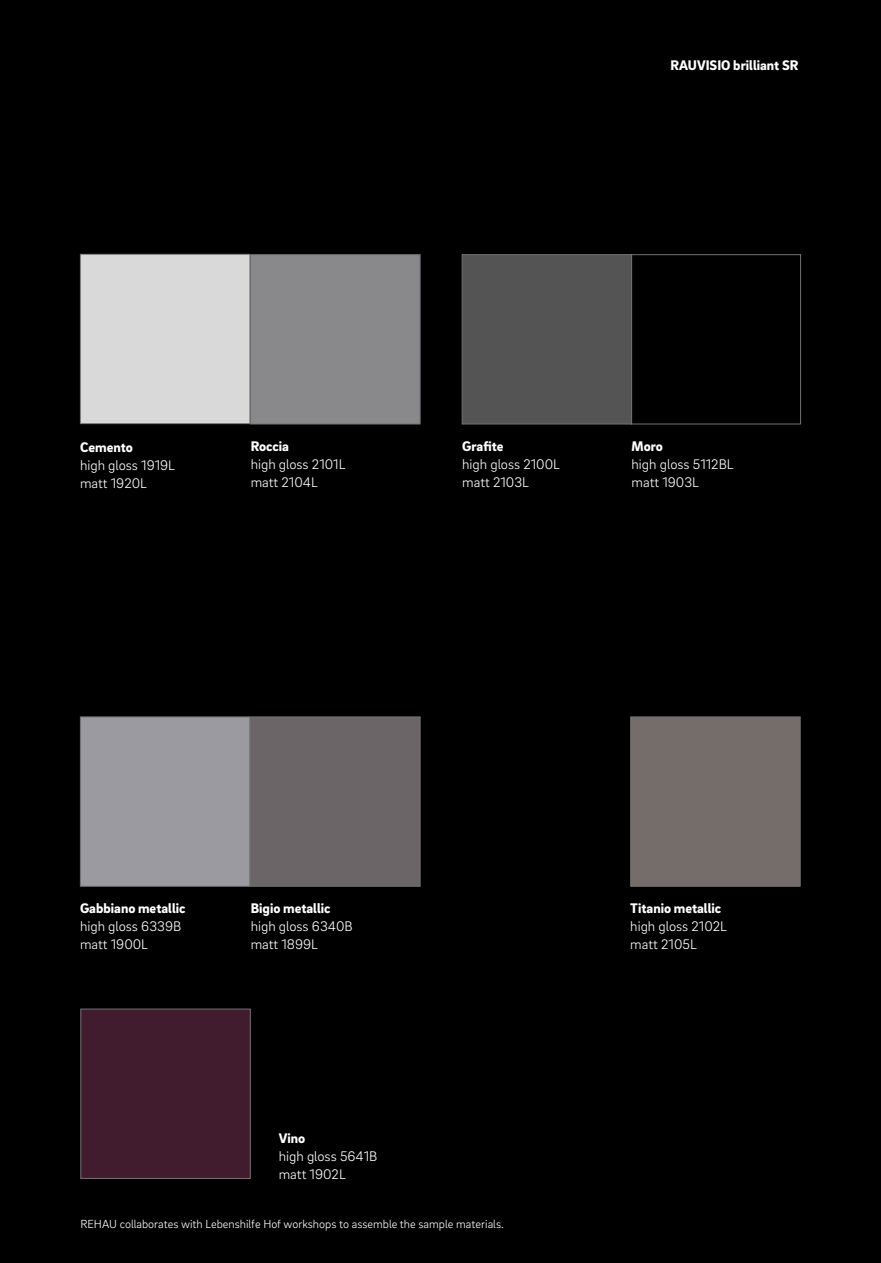
<style>
.page{position:relative;width:881px;height:1263px;background:#fff}
.page>*{position:absolute;margin:0;border:0;box-sizing:border-box;transform-origin:0 0}
._16__Body_text_-_9_5{font:300 14.25px "Brix Sans";color:#fff}
._14__Body_subline{font:900 14.25px "Brix Sans";color:#fff}
.MP__Live_column_titl{font:900 14.25px "Brix Sans";color:#fff}
._32__Marginal_body_t{font:300 12px "Brix Sans";color:#fff}
</style>
<div class="page">
<div style="left:0;top:0;width:880px;height:1263px;background:#000"></div>
<div style="left:630px;top:254px;width:170px;height:170px;background:#000;border:1px solid #737373"></div>
<div style="left:82px;top:256px;width:166px;height:166px;background:#d9d9d9"></div>
<div style="left:80px;top:254px;width:170px;height:170px;border:1px solid #737373"></div>
<div style="left:250px;top:254px;width:170px;height:170px;background:#89888a;border:1px solid #737373"></div>
<div style="left:461px;top:254px;width:170px;height:170px;background:#555455;border:1px solid #737373"></div>
<div style="left:80px;top:716px;width:170px;height:171px;background:#9b9aa1;border:1px solid #737373"></div>
<div style="left:250px;top:716px;width:170px;height:171px;background:#6b6568;border:1px solid #737373"></div>
<div style="left:80px;top:1009px;width:170px;height:170px;background:#411c2e;border:1px solid #737373"></div>
<div style="left:630px;top:716px;width:170px;height:171px;background:#746d69;border:1px solid #737373"></div>
<p class="MP__Live_column_titl" style="left:670px;top:56px;width:129px">RAUVISIO brilliant SR</p>
<p class="_14__Body_subline" style="left:80px;top:438px;width:54px">Cemento</p>
<p class="_16__Body_text_-_9_5" style="left:80px;top:456px;width:96px">high gloss 1919L</p>
<p class="_16__Body_text_-_9_5" style="left:80px;top:474px;width:68px">matt 1920L</p>
<p class="_14__Body_subline" style="left:250px;top:437px;width:40px">Roccia</p>
<p class="_16__Body_text_-_9_5" style="left:250px;top:455px;width:96px">high gloss 2101L</p>
<p class="_16__Body_text_-_9_5" style="left:250px;top:473px;width:69px">matt 2104L</p>
<p class="_14__Body_subline" style="left:462px;top:437px;width:43px">Grafite</p>
<p class="_16__Body_text_-_9_5" style="left:462px;top:455px;width:99px">high gloss 2100L</p>
<p class="_16__Body_text_-_9_5" style="left:462px;top:473px;width:68px">matt 2103L</p>
<p class="_14__Body_subline" style="left:631px;top:437px;width:33px">Moro</p>
<p class="_16__Body_text_-_9_5" style="left:631px;top:455px;width:103px">high gloss 5112BL</p>
<p class="_16__Body_text_-_9_5" style="left:631px;top:473px;width:69px">matt 1903L</p>
<p class="_14__Body_subline" style="left:80px;top:899px;width:107px">Gabbiano metallic</p>
<p class="_16__Body_text_-_9_5" style="left:80px;top:917px;width:103px">high gloss 6339B</p>
<p class="_16__Body_text_-_9_5" style="left:80px;top:935px;width:70px">matt 1900L</p>
<p class="_14__Body_subline" style="left:250px;top:899px;width:81px">Bigio metallic</p>
<p class="_16__Body_text_-_9_5" style="left:250px;top:917px;width:104px">high gloss 6340B</p>
<p class="_16__Body_text_-_9_5" style="left:250px;top:935px;width:69px">matt 1899L</p>
<p class="_14__Body_subline" style="left:279px;top:1129px;width:28px">Vino</p>
<p class="_16__Body_text_-_9_5" style="left:279px;top:1147px;width:100px">high gloss 5641B</p>
<p class="_16__Body_text_-_9_5" style="left:279px;top:1165px;width:68px">matt 1902L</p>
<p class="_32__Marginal_body_t" style="left:80px;top:1216px;width:425px">REHAU collaborates with Lebenshilfe Hof workshops to assemble the sample materials.</p>
<p class="_14__Body_subline" style="left:630px;top:899px;width:92px">Titanio metallic</p>
<p class="_16__Body_text_-_9_5" style="left:630px;top:917px;width:98px">high gloss 2102L</p>
<p class="_16__Body_text_-_9_5" style="left:630px;top:935px;width:68px">matt 2105L</p>
</div>
